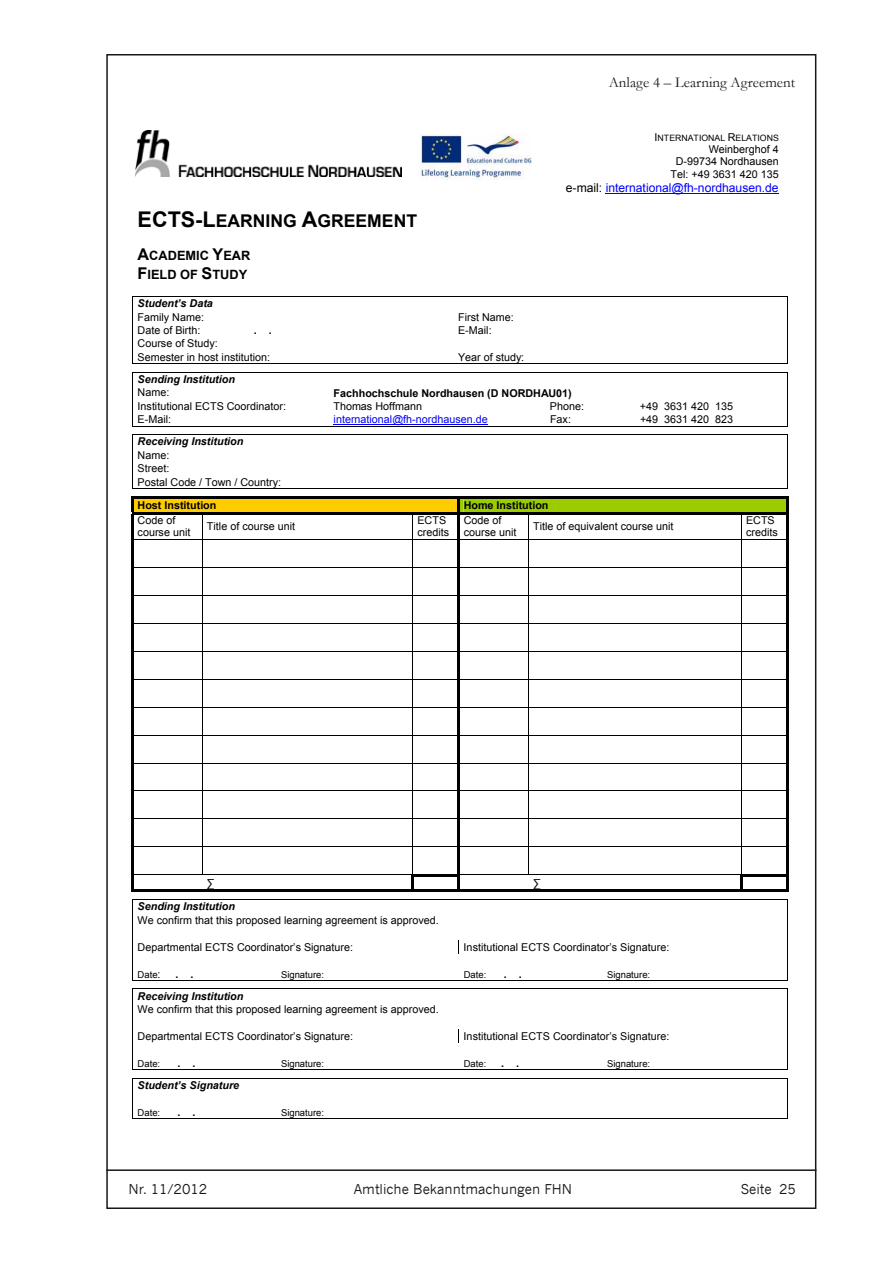
<style>
.page{position:relative;width:893px;height:1263px;background:#fff}
.page>*{position:absolute;margin:0;border:0;box-sizing:border-box;transform-origin:0 0}
.t1{font:700 17.55px "Arial";color:#000}
.t2{font:15px "Garamond";color:#1a171c}
.t3{font:13.5px "News Gothic";color:#1a171c}
.t4{font:700 12.75px/19px "Arial";color:#000}
.t5{font:12.15px "Arial";color:#00f}
.t6{font:10.8px/12.5px "Arial";color:#000}
.t7{font:italic 700 10.8px "Arial";color:#000}
.t8{font:700 10.8px "Arial";color:#000}
.t9{font:10.8px "Arial";color:#00f}
.t10{font:9.45px "Arial";color:#000}
.t11{font:8.7px "Arial";color:#000}
.s1{font-size:21.6px}
.s2{font-size:16.2px}
.s3{font-size:10.8px}
.s4{color:#000}
</style>
<div class="page">
<hr style="left:106px;top:1169px;width:710px;height:2px;background:#1a171c">
<hr style="left:606px;top:193px;width:173px;height:1px;background:#00f">
<img style="left:135px;top:130px;width:266px;height:46px">
<img style="left:420px;top:134px;width:112px;height:45px">
<hr style="left:133px;top:296px;width:654px;height:1px;background:#000">
<hr style="left:133px;top:364px;width:654px;height:1px;background:#000">
<svg style="left:787px;top:296px;width:1px;height:68px"></svg>
<hr style="left:133px;top:372px;width:654px;height:1px;background:#000">
<hr style="left:334px;top:424px;width:154px;height:1px;background:#00f">
<hr style="left:133px;top:426px;width:654px;height:1px;background:#000">
<svg style="left:787px;top:372px;width:1px;height:55px"></svg>
<hr style="left:133px;top:434px;width:654px;height:1px;background:#000">
<hr style="left:133px;top:488px;width:654px;height:1px;background:#000">
<svg style="left:787px;top:434px;width:1px;height:55px"></svg>
<svg style="left:132px;top:497px;width:656px;height:395px"></svg>
<hr style="left:133px;top:899px;width:654px;height:1px;background:#000">
<hr style="left:133px;top:980px;width:654px;height:1px;background:#000">
<svg style="left:787px;top:899px;width:1px;height:82px"></svg>
<hr style="left:133px;top:988px;width:654px;height:1px;background:#000">
<hr style="left:133px;top:1069px;width:654px;height:1px;background:#000">
<svg style="left:787px;top:988px;width:1px;height:82px"></svg>
<hr style="left:133px;top:1078px;width:654px;height:1px;background:#000">
<hr style="left:133px;top:1118px;width:654px;height:1px;background:#000">
<svg style="left:787px;top:1078px;width:1px;height:41px"></svg>
<h2 class="t2" style="left:609px;top:73px;width:188px">Anlage 4 – Learning Agreement</h2>
<h1 class="t1" style="left:138px;top:209px;width:281px"><span class="s1">ECTS-L</span>EARNING <span class="s1">A</span>GREEMENT</h1>
<p class="t4" style="left:138px;top:247px;width:114px"><span class="s2">A</span>CADEMIC <span class="s2">Y</span>EAR<br><span class="s2">F</span>IELD OF <span class="s2">S</span>TUDY</p>
<p class="t7" style="left:138px;top:297px;width:77px">Student’s Data</p>
<p class="t6" style="left:138px;top:311px;width:68px">Family Name:</p>
<p class="t6" style="left:458px;top:311px;width:57px">First Name:</p>
<p class="t6" style="left:138px;top:324px;width:64px">Date of Birth:</p>
<p class="t8" style="left:254px;top:323px;width:19px">. .</p>
<p class="t6" style="left:458px;top:324px;width:35px">E-Mail:</p>
<p class="t6" style="left:138px;top:337px;width:134px;line-height:13.4px">Course of Study:<br>Semester in host institution:</p>
<p class="t6" style="left:458px;top:351px;width:68px">Year of study:</p>
<p class="t11" style="left:655px;top:132px;width:126px"><span class="s3">I</span>NTERNATIONAL <span class="s3">R</span>ELATIONS</p>
<p class="t6" style="left:671px;top:143px;width:110px;text-align:right">Weinberghof 4<br>D-99734 Nordhausen<br>Tel: +49 3631 420 135</p>
<p class="t5" style="left:566px;top:179px;width:214px"><span class="s4">e-mail:</span> international@fh-nordhausen.de</p>
<p class="t7" style="left:138px;top:372px;width:99px">Sending Institution</p>
<p class="t6" style="left:138px;top:386px;width:33px">Name:</p>
<p class="t8" style="left:334px;top:386px;width:240px">Fachhochschule Nordhausen (D NORDHAU01)</p>
<p class="t6" style="left:138px;top:400px;width:150px">Institutional ECTS Coordinator:</p>
<p class="t6" style="left:333px;top:400px;width:90px">Thomas Hoffmann</p>
<p class="t6" style="left:550px;top:400px;width:36px">Phone:</p>
<p class="t6" style="left:640px;top:400px;width:95px">+49 3631 420 135</p>
<p class="t6" style="left:138px;top:413px;width:35px">E-Mail:</p>
<p class="t9" style="left:334px;top:412px;width:156px">international@fh-nordhausen.de</p>
<p class="t6" style="left:550px;top:413px;width:22px">Fax:</p>
<p class="t6" style="left:640px;top:413px;width:95px">+49 3631 420 823</p>
<p class="t7" style="left:138px;top:435px;width:107px">Receiving Institution</p>
<p class="t6" style="left:138px;top:448px;width:145px;line-height:13.4px">Name:<br>Street:<br>Postal Code / Town / Country:</p>
<p class="t8" style="left:138px;top:498px;width:80px">Host Institution</p>
<p class="t8" style="left:464px;top:498px;width:86px">Home Institution</p>
<p class="t6" style="left:138px;top:514px;width:54px">Code of course unit</p>
<p class="t6" style="left:207px;top:520px;width:90px">Title of course unit</p>
<p class="t6" style="left:417px;top:514px;width:33px">ECTS credits</p>
<p class="t6" style="left:464px;top:514px;width:54px">Code of course unit</p>
<p class="t6" style="left:533px;top:520px;width:142px">Title of equivalent course unit</p>
<p class="t6" style="left:746px;top:514px;width:33px">ECTS credits</p>
<p class="t8" style="left:207px;top:876px;width:9px">∑</p>
<p class="t8" style="left:533px;top:876px;width:9px">∑</p>
<p class="t7" style="left:138px;top:900px;width:99px">Sending Institution</p>
<p class="t6" style="left:138px;top:914px;width:303px">We confirm that this proposed learning agreement is approved.</p>
<p class="t6" style="left:138px;top:940px;width:217px">Departmental ECTS Coordinator’s Signature:</p>
<p class="t6" style="left:464px;top:940px;width:207px">Institutional ECTS Coordinator’s Signature:</p>
<p class="t10" style="left:138px;top:968px;width:25px">Date<span class="s3">:</span></p>
<p class="t8" style="left:176px;top:967px;width:19px">. .</p>
<p class="t10" style="left:281px;top:968px;width:45px">Signature:</p>
<p class="t10" style="left:464px;top:968px;width:24px">Date:</p>
<p class="t8" style="left:504px;top:967px;width:19px">. .</p>
<p class="t10" style="left:607px;top:968px;width:45px">Signature:</p>
<p class="t7" style="left:138px;top:989px;width:107px">Receiving Institution</p>
<p class="t6" style="left:138px;top:1003px;width:303px">We confirm that this proposed learning agreement is approved.</p>
<p class="t6" style="left:138px;top:1030px;width:217px">Departmental ECTS Coordinator’s Signature:</p>
<p class="t6" style="left:464px;top:1030px;width:207px">Institutional ECTS Coordinator’s Signature:</p>
<p class="t10" style="left:138px;top:1057px;width:24px">Date:</p>
<p class="t8" style="left:178px;top:1056px;width:19px">. .</p>
<p class="t10" style="left:281px;top:1057px;width:45px">Signature:</p>
<p class="t10" style="left:464px;top:1057px;width:24px">Date:</p>
<p class="t8" style="left:501px;top:1056px;width:19px">. .</p>
<p class="t10" style="left:607px;top:1057px;width:45px">Signature:</p>
<p class="t7" style="left:138px;top:1078px;width:103px">Student’s Signature</p>
<p class="t10" style="left:138px;top:1106px;width:24px">Date:</p>
<p class="t8" style="left:178px;top:1105px;width:19px">. .</p>
<p class="t10" style="left:281px;top:1106px;width:45px">Signature:</p>
<p class="t3" style="left:129px;top:1181px;width:80px">Nr. 11/2012</p>
<p class="t3" style="left:354px;top:1181px;width:220px">Amtliche Bekanntmachungen FHN</p>
<p class="t3" style="left:741px;top:1181px;width:57px">Seite 25</p>
</div>
